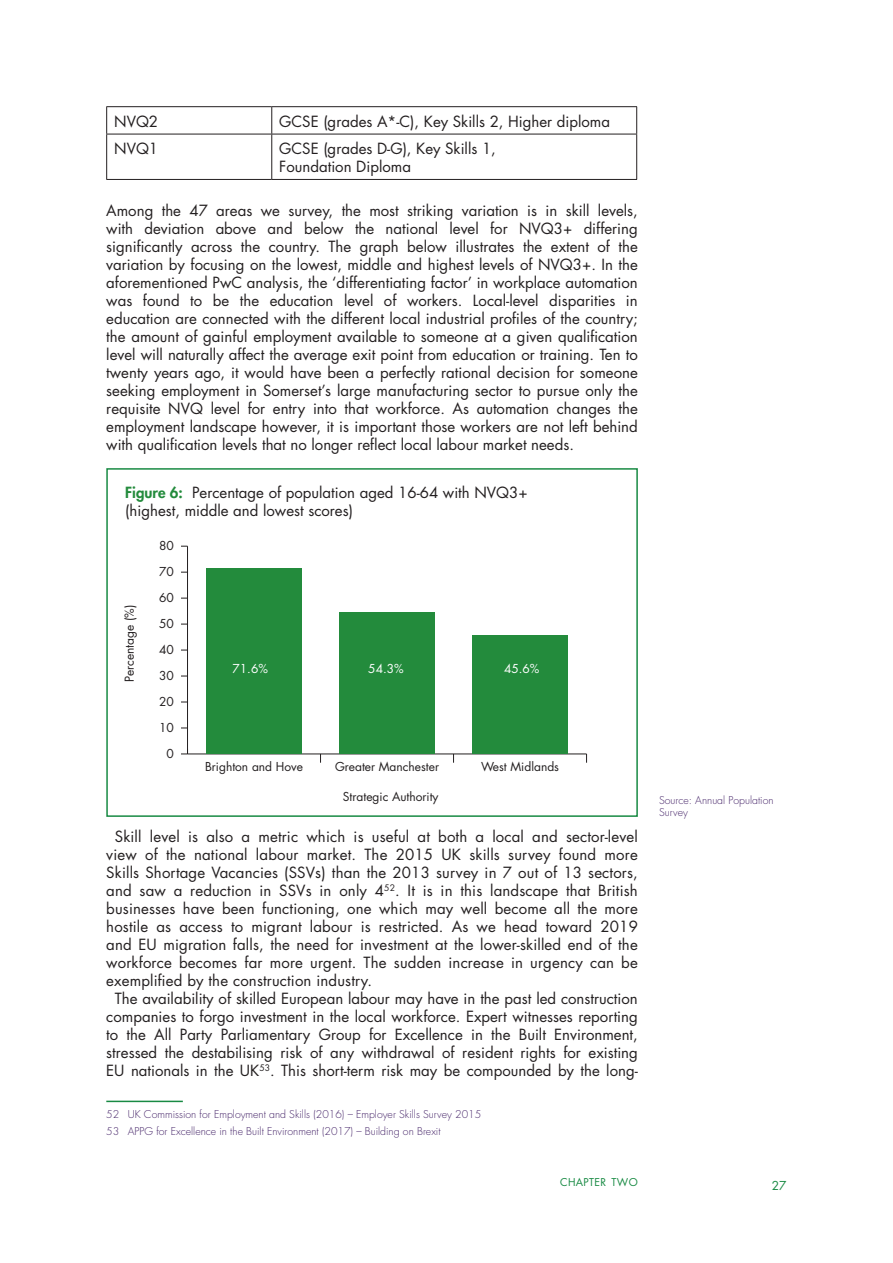
<style>
.page{position:relative;width:893px;height:1263px;background:#fff}
.page>*{position:absolute;margin:0;border:0;box-sizing:border-box;transform-origin:0 0}
.t1{font:15px/18px "Futura Std";color:#231f20}
.t2{font:12px "Futura Std";color:#231f20}
.t3{font:12px "Futura Std";color:#fff}
.t4{font:12px "Futura Std";color:#188a43}
.t5{font:300 10.5px/17px "Futura Std";color:#462569}
.t6{font:10.5px "Futura Std";letter-spacing:.035em;color:#188a43}
.s1{font-weight:800;color:#238b3c}
</style>
<div class="page">
<hr style="left:106px;top:106px;width:166px;height:1px;background:#231f20">
<svg style="left:106px;top:107px;width:1px;height:27px"></svg>
<hr style="left:272px;top:106px;width:365px;height:1px;background:#231f20">
<svg style="left:271px;top:107px;width:1px;height:27px"></svg>
<svg style="left:636px;top:107px;width:1px;height:27px"></svg>
<hr style="left:106px;top:134px;width:166px;height:1px;background:#231f20">
<hr style="left:106px;top:134px;width:1px;height:45px;background:#231f20">
<hr style="left:272px;top:134px;width:365px;height:1px;background:#231f20">
<hr style="left:271px;top:134px;width:1px;height:45px;background:#231f20">
<hr style="left:636px;top:134px;width:1px;height:45px;background:#231f20">
<hr style="left:106px;top:179px;width:166px;height:1px;background:#231f20">
<hr style="left:272px;top:179px;width:365px;height:1px;background:#231f20">
<hr style="left:188px;top:753px;width:399px;height:1px;background:#231f20">
<hr style="left:187px;top:546px;width:1px;height:208px;background:#231f20">
<div style="left:206px;top:568px;width:96px;height:186px;background:#238b3c"></div>
<div style="left:339px;top:613px;width:96px;height:141px;background:#238b3c"></div>
<div style="left:472px;top:635px;width:96px;height:119px;background:#238b3c"></div>
<div style="left:106px;top:468px;width:532px;height:349px;border:2px solid #188a43"></div>
<hr style="left:106px;top:1101px;width:77px;height:1px;background:#188a43">
<p class="t1" style="left:114px;top:112px;width:46px">NVQ2</p>
<p class="t1" style="left:279px;top:112px;width:332px">GCSE (grades A*-C), Key Skills 2, Higher diploma</p>
<p class="t1" style="left:114px;top:140px;width:46px">NVQ1</p>
<p class="t1" style="left:279px;top:140px;width:218px">GCSE (grades D-G), Key Skills 1,<br>Foundation Diploma</p>
<p class="t1" style="left:106px;top:201px;width:533px;text-align:justify">Among the 47 areas we survey, the most striking variation is in skill levels, with deviation above and below the national level for NVQ3+ differing significantly across the country. The graph below illustrates the extent of the variation by focusing on the lowest, middle and highest levels of NVQ3+. In the aforementioned PwC analysis, the ‘differentiating factor’ in workplace automation was found to be the education level of workers. Local-level disparities in education are connected with the different local industrial profiles of the country; the amount of gainful employment available to someone at a given qualification level will naturally affect the average exit point from education or training. Ten to twenty years ago, it would have been a perfectly rational decision for someone seeking employment in Somerset’s large manufacturing sector to pursue only the requisite NVQ level for entry into that workforce. As automation changes the employment landscape however, it is important those workers are not left behind with qualification levels that no longer reflect local labour market needs.</p>
<p class="t1" style="left:125px;top:484px;width:404px"><span class="s1">Figure 6:</span> Percentage of population aged 16-64 with NVQ3+ (highest, middle and lowest scores)</p>
<p class="t2" style="left:159px;top:538px;width:16px">80</p>
<p class="t2" style="left:159px;top:564px;width:16px">70</p>
<p class="t2" style="left:122px;top:682px;width:79px;rotate:-90deg">Percentage (%)</p>
<p class="t2" style="left:159px;top:590px;width:16px">60</p>
<p class="t2" style="left:159px;top:616px;width:16px">50</p>
<p class="t2" style="left:159px;top:642px;width:16px">40</p>
<p class="t2" style="left:159px;top:668px;width:16px">30</p>
<p class="t2" style="left:159px;top:694px;width:16px">20</p>
<p class="t2" style="left:159px;top:720px;width:16px">10</p>
<p class="t2" style="left:166px;top:746px;width:9px">0</p>
<p class="t3" style="left:233px;top:661px;width:37px">71.6%</p>
<p class="t3" style="left:368px;top:661px;width:37px">54.3%</p>
<p class="t3" style="left:504px;top:661px;width:37px">45.6%</p>
<p class="t2" style="left:205px;top:759px;width:99px">Brighton and Hove</p>
<p class="t2" style="left:335px;top:759px;width:106px">Greater Manchester</p>
<p class="t2" style="left:481px;top:759px;width:80px">West Midlands</p>
<p class="t2" style="left:343px;top:789px;width:97px">Strategic Authority</p>
<p class="t1" style="left:115px;top:828px;width:525px">Skill level is also a metric which is useful at both a local and sector-level</p>
<p class="t1" style="left:106px;top:846px;width:533px">view of the national labour market. The 2015 UK skills survey found more</p>
<p class="t1" style="left:106px;top:864px;width:533px">Skills Shortage Vacancies (SSVs) than the 2013 survey in 7 out of 13 sectors,</p>
<p class="t1" style="left:106px;top:882px;width:533px">and saw a reduction in SSVs in only 4<sup>52</sup>. It is in this landscape that British</p>
<p class="t1" style="left:106px;top:900px;width:533px">businesses have been functioning, one which may well become all the more</p>
<p class="t1" style="left:106px;top:918px;width:533px">hostile as access to migrant labour is restricted. As we head toward 2019</p>
<p class="t1" style="left:106px;top:936px;width:533px">and EU migration falls, the need for investment at the lower-skilled end of the</p>
<p class="t1" style="left:106px;top:954px;width:533px">workforce becomes far more urgent. The sudden increase in urgency can be</p>
<p class="t1" style="left:106px;top:972px;width:267px">exemplified by the construction industry.</p>
<p class="t1" style="left:115px;top:990px;width:525px">The availability of skilled European labour may have in the past led construction</p>
<p class="t1" style="left:106px;top:1008px;width:533px">companies to forgo investment in the local workforce. Expert witnesses reporting</p>
<p class="t1" style="left:106px;top:1026px;width:533px">to the All Party Parliamentary Group for Excellence in the Built Environment,</p>
<p class="t1" style="left:106px;top:1044px;width:533px">stressed the destabilising risk of any withdrawal of resident rights for existing</p>
<p class="t1" style="left:106px;top:1062px;width:533px">EU nationals in the UK<sup>53</sup>. This short-term risk may be compounded by the long-</p>
<p class="t5" style="left:106px;top:1106px;width:376px">52 UK Commission for Employment and Skills (2016) – Employer Skills Survey 2015<br>53 APPG for Excellence in the Built Environment (2017) – Building on Brexit</p>
<p class="t6" style="left:560px;top:1175px;width:79px">CHAPTER TWO</p>
<p class="t5" style="left:659px;top:794px;width:116px;line-height:12px">Source: Annual Population<br>Survey</p>
<p class="t4" style="left:772px;top:1178px;width:16px">27</p>
</div>
